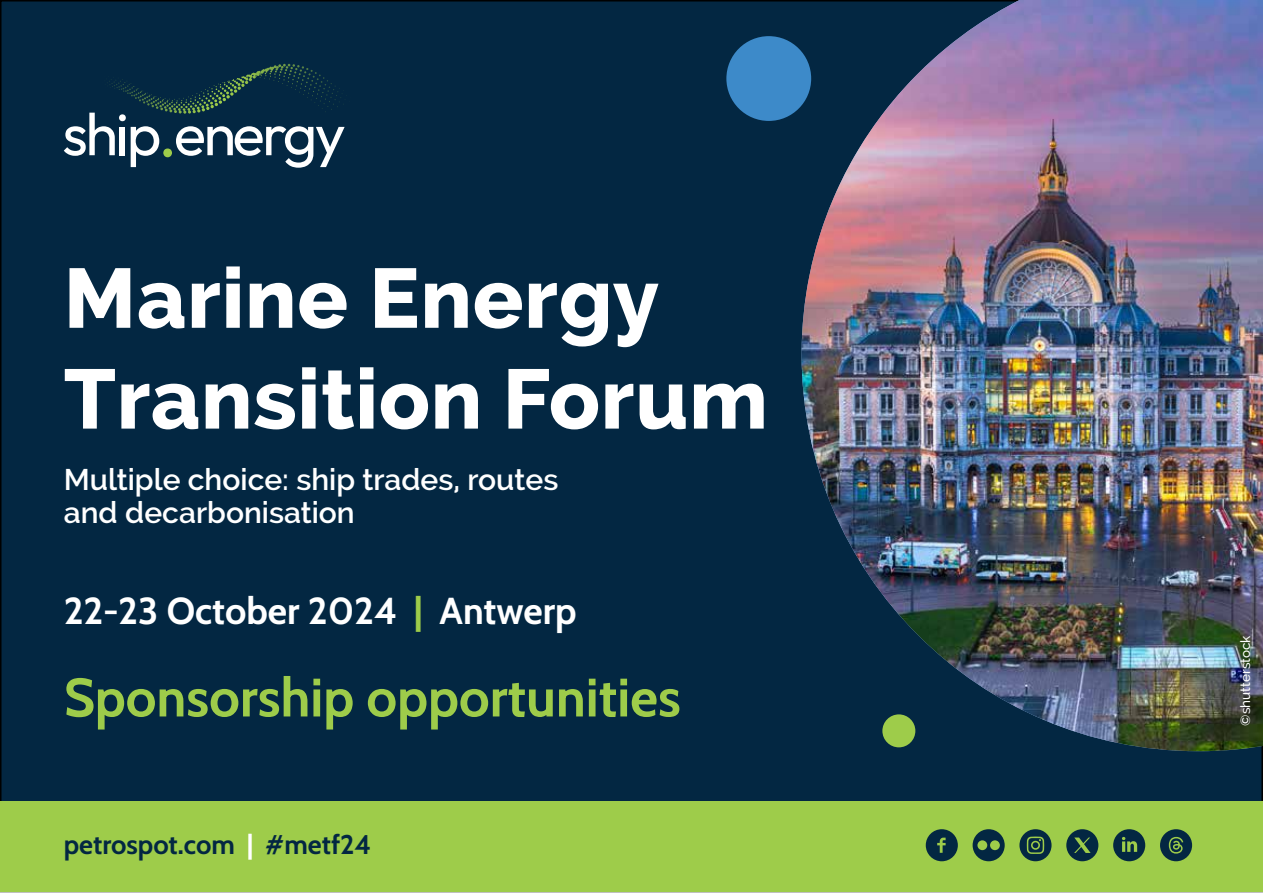
<style>
.page{position:relative;width:1263px;height:893px;background:#fff}
.page>*{position:absolute;margin:0;border:0;box-sizing:border-box;transform-origin:0 0}
.t1{font:800 84px/100.8px "Raleway";letter-spacing:.01em;color:#fff}
.t2{font:700 54px "Cabin";color:#9ecc4a}
.t3{font:700 37.5px "Cabin";color:#fff}
.t4{font:600 30px/32.8px "Raleway";color:#fff}
.t5{font:700 27px "Cabin";color:#032742}
.t6{font:500 13.5px "Raleway";color:#fff}
.s1{color:#9ecc4a}
.s2{color:#fff}
</style>
<div class="page">
<div style="left:1px;top:1px;width:1261px;height:890px;background:#032742"></div>
<div style="left:0;top:801px;width:1263px;height:91px;background:#9ecc4a"></div>
<svg style="left:926px;top:829px;width:32px;height:32px"></svg>
<svg style="left:1113px;top:829px;width:32px;height:32px"></svg>
<svg style="left:972px;top:829px;width:33px;height:32px"></svg>
<svg style="left:1019px;top:829px;width:32px;height:32px"></svg>
<svg style="left:1066px;top:829px;width:32px;height:32px"></svg>
<svg style="left:1160px;top:829px;width:32px;height:32px"></svg>
<img style="left:801px;top:0;width:462px;height:751px">
<div style="left:726px;top:36px;width:85px;height:85px;background:#3d8ac9;border-radius:50%"></div>
<div style="left:882px;top:714px;width:33px;height:33px;background:#9ecc4a;border-radius:50%"></div>
<svg style="left:261px;top:64px;width:47px;height:10px"></svg>
<svg style="left:64px;top:113px;width:281px;height:55px"></svg>
<h1 class="t1" style="left:64px;top:248px;width:706px">Marine Energy<br>Transition Forum</h1>
<p class="t4" style="left:64px;top:463px;width:496px">Multiple choice: ship trades, routes and decarbonisation</p>
<p class="t3" style="left:64px;top:581px;width:514px">22-23 October 2024 <span class="s1">|</span> Antwerp</p>
<h2 class="t2" style="left:64px;top:655px;width:619px">Sponsorship opportunities</h2>
<p class="t5" style="left:64px;top:823px;width:309px">petrospot.com <span class="s2">|</span> #metf24</p>
<p class="t6" style="left:1238px;top:725px;width:91px;rotate:-90deg">©shutterstock</p>
</div>
